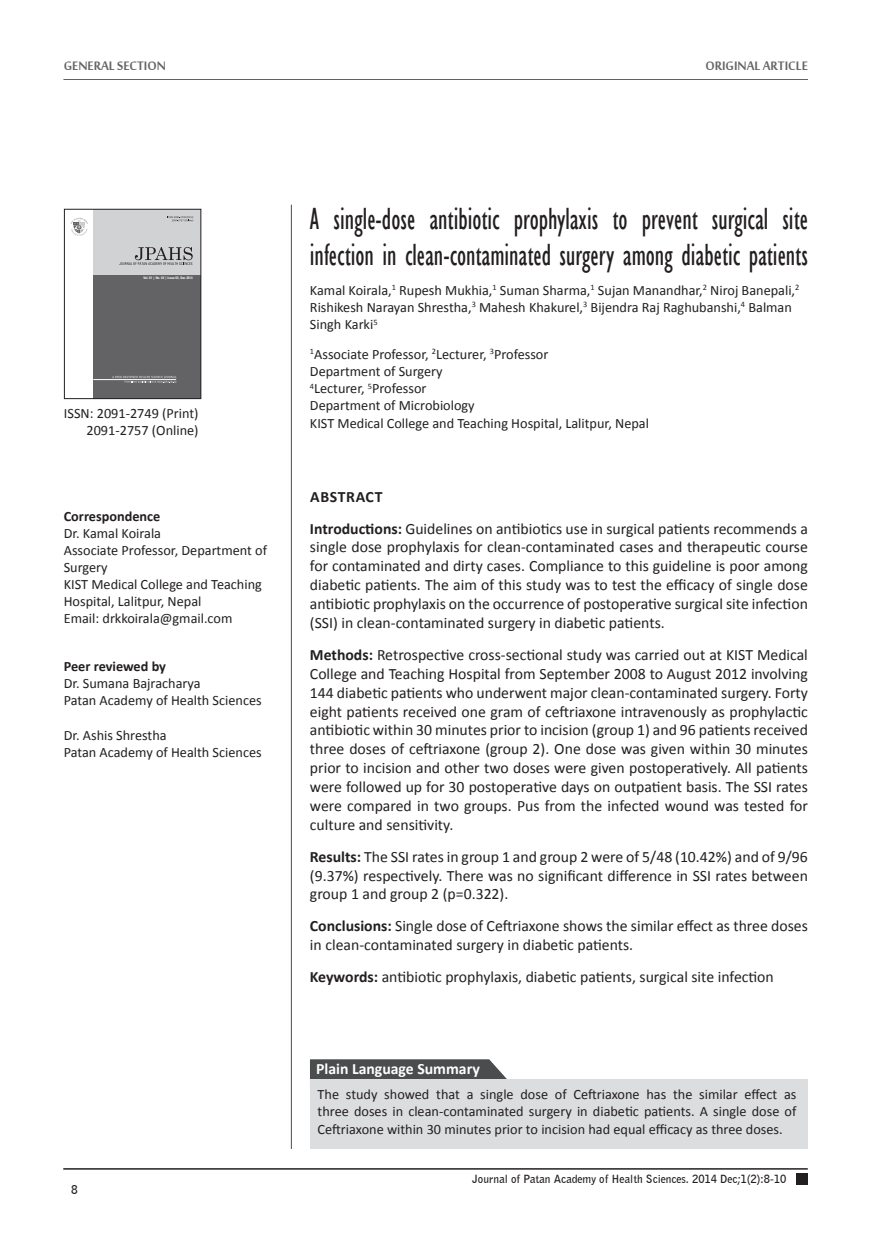
<style>
.page{position:relative;width:893px;height:1255px;background:#fff}
.page>*{position:absolute;margin:0;border:0;box-sizing:border-box;transform-origin:0 0}
.Heading_of_JPAHS_015{font:condensed 31.5px/36px "Gill Sans";color:#231f20;scale:.84 1}
.Jpans_body_text_015{font:18.75px "Mool Boran";color:#636366}
.Jpans_body_text_015-2{font:15.75px/18.9px "Calibri";color:#231f20;text-align:justify}
.Jpans_body_text_015-3{font:700 15.75px "Calibri";color:#fff}
.Subhead_JPAHS_015{font:700 15.75px "Calibri";letter-spacing:.04em;color:#231f20}
.author_n_POST_015{font:14.25px/17.1px "Calibri";color:#231f20}
.Correspondance_015{font:14.25px/17.1px "Calibri";color:#231f20}
.jpahs_plain_text_s{font:14.25px/17.5px "Calibri";color:#231f20;text-align:justify}
.jpahs_issn{font:14.25px "Calibri";color:#231f20}
.Correspondance_015-2{font:700 14.25px "Calibri";color:#231f20}
.t1{font:700 12px "Bell Gothic BT";color:#231f20}
.t2{font:700 11.25px "Bell Gothic BT";color:#231f20}
.table_and_figure_jpa{font:700 condensed 3.45px "Zurich BT";color:#fff;scale:.95 1}
.s1{font-weight:700}
</style>
<div class="page">
<hr style="left:63px;top:78px;width:745px;height:2px;background:#231f20">
<div style="left:796px;top:1173px;width:12px;height:11px;background:#231f20"></div>
<div style="left:64px;top:1179px;width:21px;height:22px;border:1px solid #fff;border-radius:4px"></div>
<hr style="left:63px;top:1168px;width:745px;height:1px;background:#231f20">
<hr style="left:291px;top:205px;width:1px;height:943px;background:#4b4c4d">
<svg style="left:310px;top:1059px;width:196px;height:19px;background:#555657"></svg>
<div style="left:310px;top:1078px;width:498px;height:70px;background:#dcdddf"></div>
<div style="left:93px;top:209px;width:108px;height:65px;background:#d1d2d4"></div>
<div style="left:93px;top:275px;width:108px;height:124px;background:#636366"></div>
<svg style="left:168px;top:216px;width:26px;height:5px"></svg>
<svg style="left:119px;top:247px;width:74px;height:18px"></svg>
<svg style="left:112px;top:376px;width:64px;height:7px"></svg>
<hr style="left:93px;top:379px;width:83px;height:1px;background:#fff">
<svg style="left:71px;top:218px;width:17px;height:18px"></svg>
<div style="left:64px;top:209px;width:137px;height:190px;border:1px solid #231f20"></div>
<p class="Jpans_body_text_015" style="left:64px;top:52px;width:104px">GENERAL SECTION</p>
<p class="Jpans_body_text_015" style="left:705px;top:52px;width:104px">ORIGINAL ARTICLE</p>
<p class="table_and_figure_jpa" style="left:144px;top:276px;width:53px">Vol. 01 | No. 02 | Issue 02, Dec 2014</p>
<p class="jpahs_issn" style="left:64px;top:404px;width:136px">ISSN: 2091-2749 (Print)</p>
<p class="jpahs_issn" style="left:87px;top:421px;width:114px">2091-2757 (Online)</p>
<p class="Correspondance_015-2" style="left:64px;top:507px;width:98px">Correspondence</p>
<p class="Correspondance_015" style="left:64px;top:524px;width:99px">Dr. Kamal Koirala</p>
<p class="Correspondance_015" style="left:64px;top:541px;width:205px">Associate Professor, Department of<br>Surgery</p>
<p class="Correspondance_015" style="left:64px;top:576px;width:200px">KIST Medical College and Teaching<br>Hospital, Lalitpur, Nepal</p>
<p class="Correspondance_015" style="left:64px;top:610px;width:170px">Email: drkkoirala@gmail.com</p>
<p class="Correspondance_015-2" style="left:64px;top:657px;width:104px">Peer reviewed by</p>
<p class="Correspondance_015" style="left:64px;top:675px;width:138px">Dr. Sumana Bajracharya</p>
<p class="Correspondance_015" style="left:64px;top:692px;width:199px">Patan Academy of Health Sciences</p>
<p class="Correspondance_015" style="left:64px;top:726px;width:104px">Dr. Ashis Shrestha</p>
<p class="Correspondance_015" style="left:64px;top:743px;width:199px">Patan Academy of Health Sciences</p>
<p class="t1" style="left:71px;top:1181px;width:8px">8</p>
<p class="Heading_of_JPAHS_015" style="left:310px;top:201px;width:594px">A single-dose antibiotic prophylaxis to prevent surgical site infection in clean-contaminated surgery among diabetic patients</p>
<p class="author_n_POST_015" style="left:310px;top:282px;width:491px">Kamal Koirala,<sup>1</sup> Rupesh Mukhia,<sup>1</sup> Suman Sharma,<sup>1</sup> Sujan Manandhar,<sup>2</sup> Niroj Banepali,<sup>2<br></sup>Rishikesh Narayan Shrestha,<sup>3</sup> Mahesh Khakurel,<sup>3</sup> Bijendra Raj Raghubanshi,<sup>4</sup> Balman<br>Singh Karki<sup>5</sup></p>
<p class="author_n_POST_015" style="left:310px;top:346px;width:341px"><sup>1</sup>Associate Professor, <sup>2</sup>Lecturer, <sup>3</sup>Professor<br>Department of Surgery<br><sup>4</sup>Lecturer, <sup>5</sup>Professor<br>Department of Microbiology<br>KIST Medical College and Teaching Hospital, Lalitpur, Nepal</p>
<p class="Subhead_JPAHS_015" style="left:310px;top:486px;width:74px">ABSTRACT</p>
<p class="Jpans_body_text_015-2" style="left:310px;top:519px;width:499px"><span class="s1">Introductions:</span> Guidelines on antibiotics use in surgical patients recommends a single dose prophylaxis for clean-contaminated cases and therapeutic course for contaminated and dirty cases. Compliance to this guideline is poor among diabetic patients. The aim of this study was to test the efficacy of single dose antibiotic prophylaxis on the occurrence of postoperative surgical site infection (SSI) in clean-contaminated surgery in diabetic patients.</p>
<p class="Jpans_body_text_015-2" style="left:310px;top:645px;width:499px"><span class="s1">Methods:</span> Retrospective cross-sectional study was carried out at KIST Medical College and Teaching Hospital from September 2008 to August 2012 involving 144 diabetic patients who underwent major clean-contaminated surgery. Forty eight patients received one gram of ceftriaxone intravenously as prophylactic antibiotic within 30 minutes prior to incision (group 1) and 96 patients received three doses of ceftriaxone (group 2). One dose was given within 30 minutes prior to incision and other two doses were given postoperatively. All patients were followed up for 30 postoperative days on outpatient basis. The SSI rates were compared in two groups. Pus from the infected wound was tested for culture and sensitivity.</p>
<p class="Jpans_body_text_015-2" style="left:310px;top:847px;width:499px"><span class="s1">Results:</span> The SSI rates in group 1 and group 2 were of 5/48 (10.42%) and of 9/96 (9.37%) respectively. There was no significant difference in SSI rates between group 1 and group 2 (p=0.322).</p>
<p class="Jpans_body_text_015-2" style="left:310px;top:916px;width:499px"><span class="s1">Conclusions:</span> Single dose of Ceftriaxone shows the similar effect as three doses in clean-contaminated surgery in diabetic patients.</p>
<p class="Jpans_body_text_015-2" style="left:310px;top:967px;width:465px"><span class="s1">Keywords:</span> antibiotic prophylaxis, diabetic patients, surgical site infection</p>
<p class="Jpans_body_text_015-3" style="left:316px;top:1058px;width:165px">Plain Language Summary</p>
<p class="jpahs_plain_text_s" style="left:318px;top:1084px;width:480px">The study showed that a single dose of Ceftriaxone has the similar effect as three doses in clean-contaminated surgery in diabetic patients. A single dose of Ceftriaxone within 30 minutes prior to incision had equal efficacy as three doses.</p>
<p class="t2" style="left:472px;top:1171px;width:315px">Journal of Patan Academy of Health Sciences. 2014 Dec;1(2):8-10</p>
</div>
